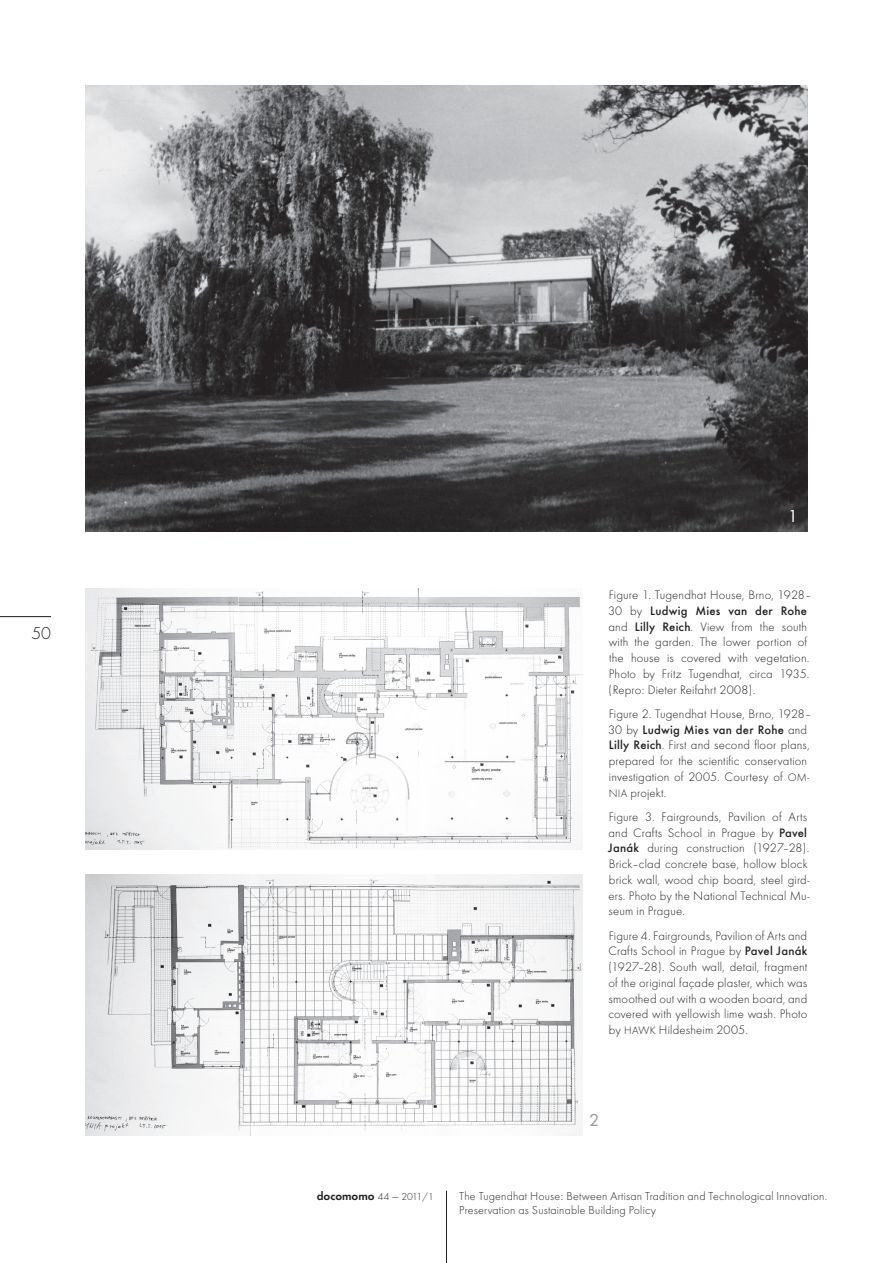
<style>
.page{position:relative;width:893px;height:1263px;background:#fff}
.page>*{position:absolute;margin:0;border:0;box-sizing:border-box;transform-origin:0 0}
.t1{font:300 18px "Futura T";color:#231f20}
.t2{font:18px "Futura T";color:#fff}
.t3{font:18px "Futura T";color:#939598}
.t4{font:300 12.75px/15.8px "Futura T";letter-spacing:.01em;color:#231f20}
.t5{font:300 12px/14.4px "Futura T";letter-spacing:.015em;color:#231f20}
.t6{font:600 12px "Futura T";color:#231f20}
.s1{font-weight:500}
.s2{font-size:11.25px}
.s3{font-weight:300;font-size:10.5px}
.s4{font-weight:300}
</style>
<div class="page">
<hr style="left:0;top:616px;width:51px;height:1px;background:#231f20">
<hr style="left:446px;top:1191px;width:1px;height:72px;background:#231f20">
<img style="left:85px;top:85px;width:723px;height:446px">
<img style="left:85px;top:589px;width:498px;height:260px">
<img style="left:85px;top:875px;width:498px;height:260px">
<h1 class="t1" style="left:31px;top:622px;width:21px">50</h1>
<h1 class="t2" style="left:788px;top:506px;width:12px">1</h1>
<p class="t4" style="left:608px;top:587px;width:205px">Figure 1. Tugendhat House, Brno, 1928– 30 by <span class="s1">Ludwig Mies van der Rohe </span>and <span class="s1">Lilly Reich</span>. View from the south with the garden. The lower portion of the house is covered with vegetation.<br>Photo by Fritz Tugendhat, circa 1935. (Repro: Dieter Reifahrt 2008).</p>
<p class="t4" style="left:608px;top:706px;width:205px">Figure 2. Tugendhat House, Brno, 1928– 30 by <span class="s1">Ludwig Mies van der Rohe</span> and <span class="s1">Lilly Reich</span>. First and second floor plans, prepared for the scientific conservation investigation of 2005. Courtesy of <span class="s2">OM-NIA</span> projekt.</p>
<p class="t4" style="left:608px;top:809px;width:203px">Figure 3. Fairgrounds, Pavilion of Arts and Crafts School in Prague by <span class="s1">Pavel Janák</span> during construction (1927–28).<br>Brick–clad concrete base, hollow block brick wall, wood chip board, steel gird&shy;ers. Photo by the National Technical Mu&shy;seum in Prague.</p>
<p class="t4" style="left:608px;top:927px;width:200px;text-align:justify">Figure 4. Fairgrounds, Pavilion of Arts and Crafts School in Prague by <span class="s1">Pavel Janák </span>(1927–28). South wall, detail, fragment of the original façade plaster, which was smoothed out with a wooden board, and covered with yellowish lime wash. Photo by <span class="s2">HAWK</span> Hildesheim 2005.</p>
<h1 class="t3" style="left:589px;top:1109px;width:12px">2</h1>
<p class="t6" style="left:317px;top:1189px;width:118px">docomomo <span class="s3">44</span> <span class="s4">—</span> <span class="s3">2011/1</span></p>
<p class="t5" style="left:459px;top:1188px;width:369px">The Tugendhat House: Between Artisan Tradition and Technological Innovation.<br>Preservation as Sustainable Building Policy</p>
</div>
